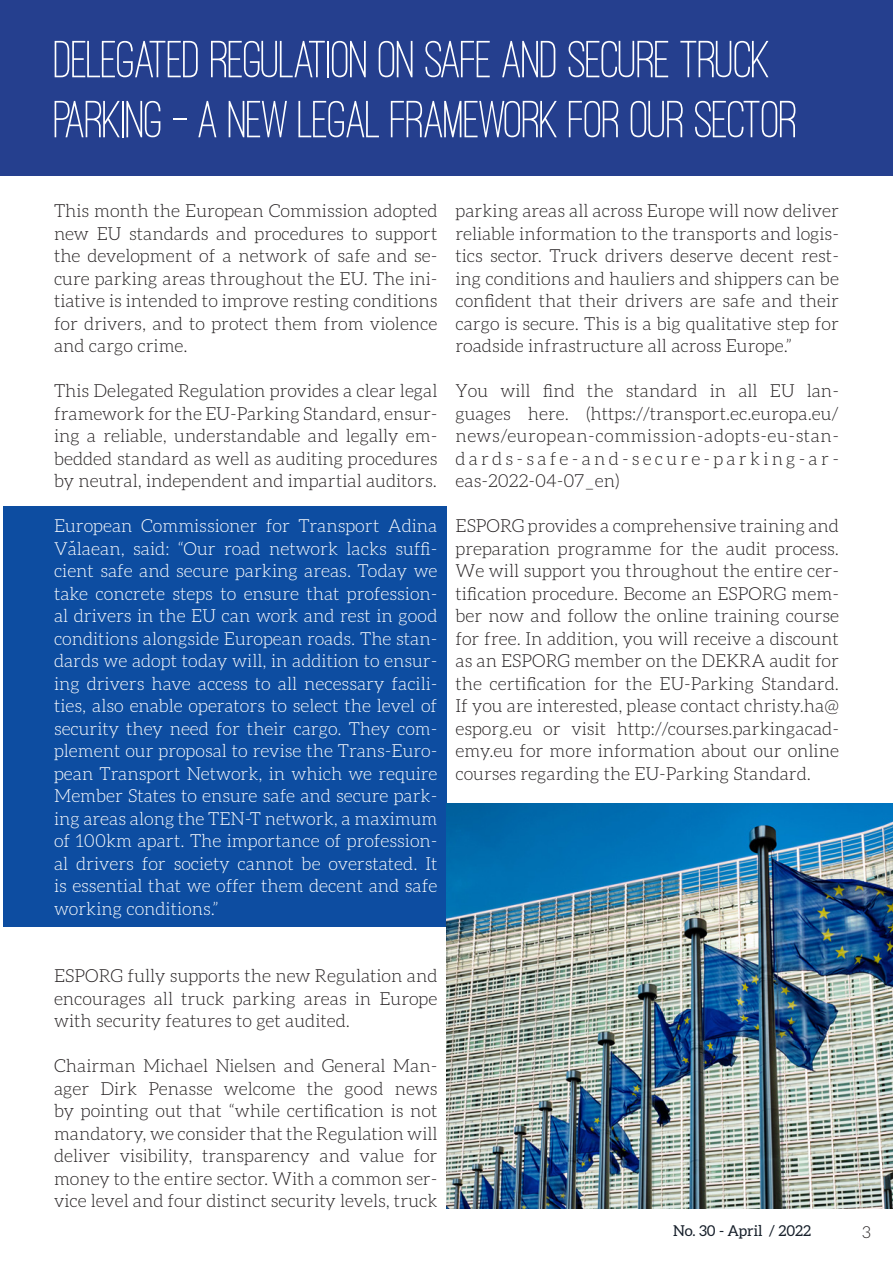
<style>
.page{position:relative;width:893px;height:1263px;background:#fff}
.page>*{position:absolute;margin:0;border:0;box-sizing:border-box;transform-origin:0 0}
.TEXT_TITLE{font:500 54px/60px "Ostrich Sans";letter-spacing:-.02em;color:#fff}
.t1{font:300 18px/22.5px "Aleo";color:#231f20;text-align:justify}
.t2{font:300 18px/22.5px "Aleo";color:#fff;text-align:justify}
.t3{font:300 16.5px "Aleo";color:#231f20}
.t4{font:15px "Aleo";color:#17202b}
</style>
<div class="page">
<div style="left:3px;top:506px;width:444px;height:421px;background:#0d4da1"></div>
<div style="left:0;top:0;width:893px;height:176px;background:#253f8e"></div>
<img style="left:447px;top:804px;width:446px;height:405px">
<p class="TEXT_TITLE" style="left:54px;top:30px;width:746px">DELEGATED REGULATION ON SAFE AND SECURE TRUCK<br>PARKING – A NEW LEGAL FRAMEWORK FOR OUR SECTOR</p>
<p class="t1" style="left:54px;top:199px;width:385px">This month the European Commission adopted new EU standards and procedures to support the development of a network of safe and se&shy;cure parking areas throughout the EU. The ini&shy;tiative is intended to improve resting conditions for drivers, and to protect them from violence and cargo crime.</p>
<p class="t1" style="left:54px;top:379px;width:385px">This Delegated Regulation provides a clear legal framework for the EU-Parking Standard, ensur&shy;ing a reliable, understandable and legally em&shy;bedded standard as well as auditing procedures by neutral, independent and impartial auditors.</p>
<p class="t2" style="left:54px;top:514px;width:385px">European Commissioner for Transport Adina Valaean, said: “Our road network lacks suffi&shy;cient safe and secure parking areas. Today we take concrete steps to ensure that profession&shy;al drivers in the EU can work and rest in good conditions alongside European roads. The stan&shy;dards we adopt today will, in addition to ensur&shy;ing drivers have access to all necessary facili&shy;ties, also enable operators to select the level of security they need for their cargo. They com&shy;plement our proposal to revise the Trans-Euro&shy;pean Transport Network, in which we require Member States to ensure safe and secure park&shy;ing areas along the TEN-T network, a maximum of 100km apart. The importance of profession&shy;al drivers for society cannot be overstated. It is essential that we offer them decent and safe working conditions.”</p>
<p class="t1" style="left:455px;top:199px;width:385px">parking areas all across Europe will now deliver reliable information to the transports and logis&shy;tics sector. Truck drivers deserve decent rest&shy;ing conditions and hauliers and shippers can be confident that their drivers are safe and their cargo is secure. This is a big qualitative step for roadside infrastructure all across Europe.”</p>
<p class="t1" style="left:455px;top:379px;width:385px">You will find the standard in all EU lan&shy;guages here. (https://transport.ec.europa.eu/ news/european-commission-adopts-eu-stan&shy;dards-safe-and-secure-parking-ar&shy;eas-2022-04-07_en)</p>
<p class="t1" style="left:455px;top:514px;width:385px">ESPORG provides a comprehensive training and preparation programme for the audit process.<br>We will support you throughout the entire cer&shy;tification procedure. Become an ESPORG mem&shy;ber now and follow the online training course for free. In addition, you will receive a discount as an ESPORG member on the DEKRA audit for the certification for the EU-Parking Standard.<br>If you are interested, please contact christy.ha@ esporg.eu or visit http://courses.parkingacad&shy;emy.eu for more information about our online courses regarding the EU-Parking Standard.</p>
<p class="t1" style="left:54px;top:964px;width:385px">ESPORG fully supports the new Regulation and encourages all truck parking areas in Europe with security features to get audited.</p>
<p class="t1" style="left:54px;top:1054px;width:385px">Chairman Michael Nielsen and General Man&shy;ager Dirk Penasse welcome the good news by pointing out that “while certification is not mandatory, we consider that the Regulation will deliver visibility, transparency and value for money to the entire sector. With a common ser&shy;vice level and four distinct security levels, truck</p>
<p class="t4" style="left:673px;top:1222px;width:140px">No. 30 - April / 2022</p>
<p class="t3" style="left:862px;top:1223px;width:10px">3</p>
</div>
